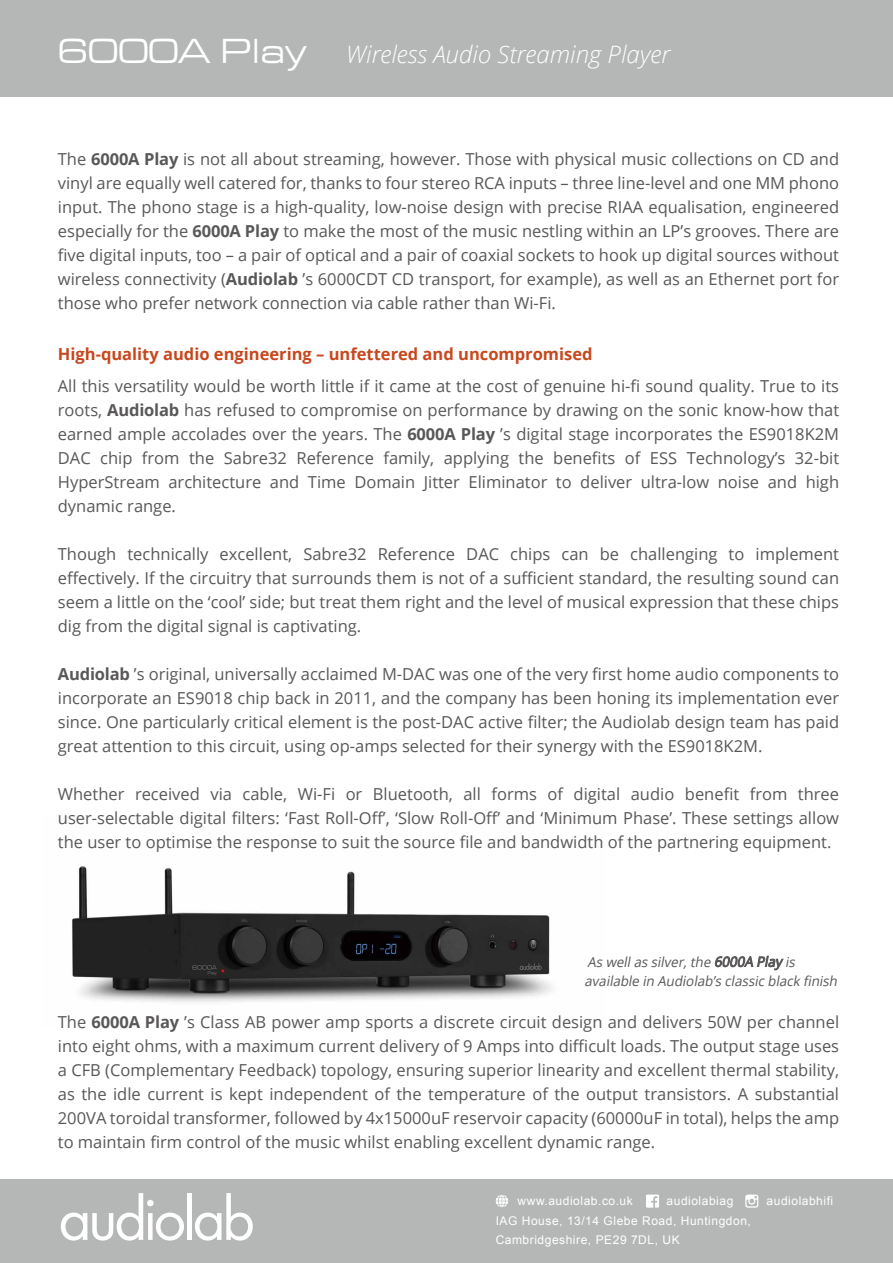
<style>
.page{position:relative;width:893px;height:1263px;background:#fff}
.page>*{position:absolute;margin:0;border:0;box-sizing:border-box;transform-origin:0 0}
.t1{font:italic 300 24px "Open Sans";color:#fff}
.t2{font:16.5px/24px "Open Sans";color:#595757;text-align:justify}
.t3{font:700 16.5px "Open Sans";color:#c8471d}
.t4{font:italic 13.65px/19px "Open Sans";color:#595757}
.t5{font:12px/18.8px "Arial";letter-spacing:.045em;color:#fff}
.s1{font-family:"Eurostile Extended Roman DTC";font-weight:400;font-style:normal;font-size:36px}
.s2{font-weight:700}
</style>
<div class="page">
<img style="left:72px;top:866px;width:480px;height:136px">
<div style="left:0;top:0;width:893px;height:96px;background:#b5b6b6"></div>
<div style="left:0;top:1179px;width:893px;height:84px;background:#b5b6b6"></div>
<svg style="left:61px;top:1193px;width:123px;height:47px"></svg>
<div style="left:187px;top:1193px;width:5px;height:47px;background:#fff"></div>
<svg style="left:195px;top:1193px;width:58px;height:47px"></svg>
<svg style="left:745px;top:1194px;width:13px;height:13px"></svg>
<svg style="left:496px;top:1195px;width:12px;height:12px"></svg>
<svg style="left:646px;top:1194px;width:13px;height:14px"></svg>
<svg style="left:714px;top:956px;width:70px;height:14px"></svg>
<h1 class="t1" style="left:58px;top:38px;width:614px"><span class="s1">6000A Play</span> Wireless Audio Streaming Player</h1>
<p class="t2" style="left:58px;top:147px;width:783px">The <span class="s2">6000A Play</span> is not all about streaming, however. Those with physical music collections on CD and vinyl are equally well catered for, thanks to four stereo RCA inputs – three line-level and one MM phono input. The phono stage is a high-quality, low-noise design with precise RIAA equalisation, engineered especially for the <span class="s2">6000A Play</span> to make the most of the music nestling within an LP’s grooves. There are five digital inputs, too – a pair of optical and a pair of coaxial sockets to hook up digital sources without wireless connectivity (<span class="s2">Audiolab</span> ’s 6000CDT CD transport, for example), as well as an Ethernet port for those who prefer network connection via cable rather than Wi-Fi.</p>
<p class="t3" style="left:58px;top:342px;width:536px">High-quality audio engineering – unfettered and uncompromised</p>
<p class="t2" style="left:58px;top:373px;width:783px">All this versatility would be worth little if it came at the cost of genuine hi-fi sound quality. True to its roots, <span class="s2">Audiolab</span> has refused to compromise on performance by drawing on the sonic know-how that earned ample accolades over the years. The <span class="s2">6000A Play</span> ’s digital stage incorporates the ES9018K2M DAC chip from the Sabre32 Reference family, applying the benefits of ESS Technology’s 32-bit HyperStream architecture and Time Domain Jitter Eliminator to deliver ultra-low noise and high dynamic range.</p>
<p class="t2" style="left:58px;top:541px;width:783px">Though technically excellent, Sabre32 Reference DAC chips can be challenging to implement effectively. If the circuitry that surrounds them is not of a sufficient standard, the resulting sound can seem a little on the ‘cool’ side; but treat them right and the level of musical expression that these chips dig from the digital signal is captivating.</p>
<p class="t2" style="left:58px;top:661px;width:783px"><span class="s2">Audiolab</span> ’s original, universally acclaimed M-DAC was one of the very first home audio components to incorporate an ES9018 chip back in 2011, and the company has been honing its implementation ever since. One particularly critical element is the post-DAC active filter; the Audiolab design team has paid great attention to this circuit, using op-amps selected for their synergy with the ES9018K2M.</p>
<p class="t2" style="left:58px;top:781px;width:783px">Whether received via cable, Wi-Fi or Bluetooth, all forms of digital audio benefit from three user-selectable digital filters: ‘Fast Roll-Off’, ‘Slow Roll-Off’ and ‘Minimum Phase’. These settings allow the user to optimise the response to suit the source file and bandwidth of the partnering equipment.</p>
<p class="t4" style="left:585px;top:952px;width:257px">As wellas silver,the 6000A Play is available in Audiolab’s classic black finish</p>
<p class="t2" style="left:58px;top:1009px;width:783px">The <span class="s2">6000A Play</span> ’s Class AB power amp sports a discrete circuit design and delivers 50W per channel into eight ohms, with a maximum current delivery of 9 Amps into difficult loads. The output stage uses a CFB (Complementary Feedback) topology, ensuring superior linearity and excellent thermal stability, as the idle current is kept independent of the temperature of the output transistors. A substantial 200VA toroidal transformer, followed by 4x15000uF reservoir capacity (60000uF in total), helps the amp to maintain firm control of the music whilst enabling excellent dynamic range.</p>
<p class="t5" style="left:518px;top:1191px;width:117px">www.audiolab.co.uk</p>
<p class="t5" style="left:667px;top:1191px;width:68px">audiolabiag</p>
<p class="t5" style="left:767px;top:1191px;width:68px">audiolabhifi</p>
<p class="t5" style="left:496px;top:1212px;width:257px">IAG House, 13/14 Glebe Road, Huntingdon,<br>Cambridgeshire, PE29 7DL, UK</p>
</div>
